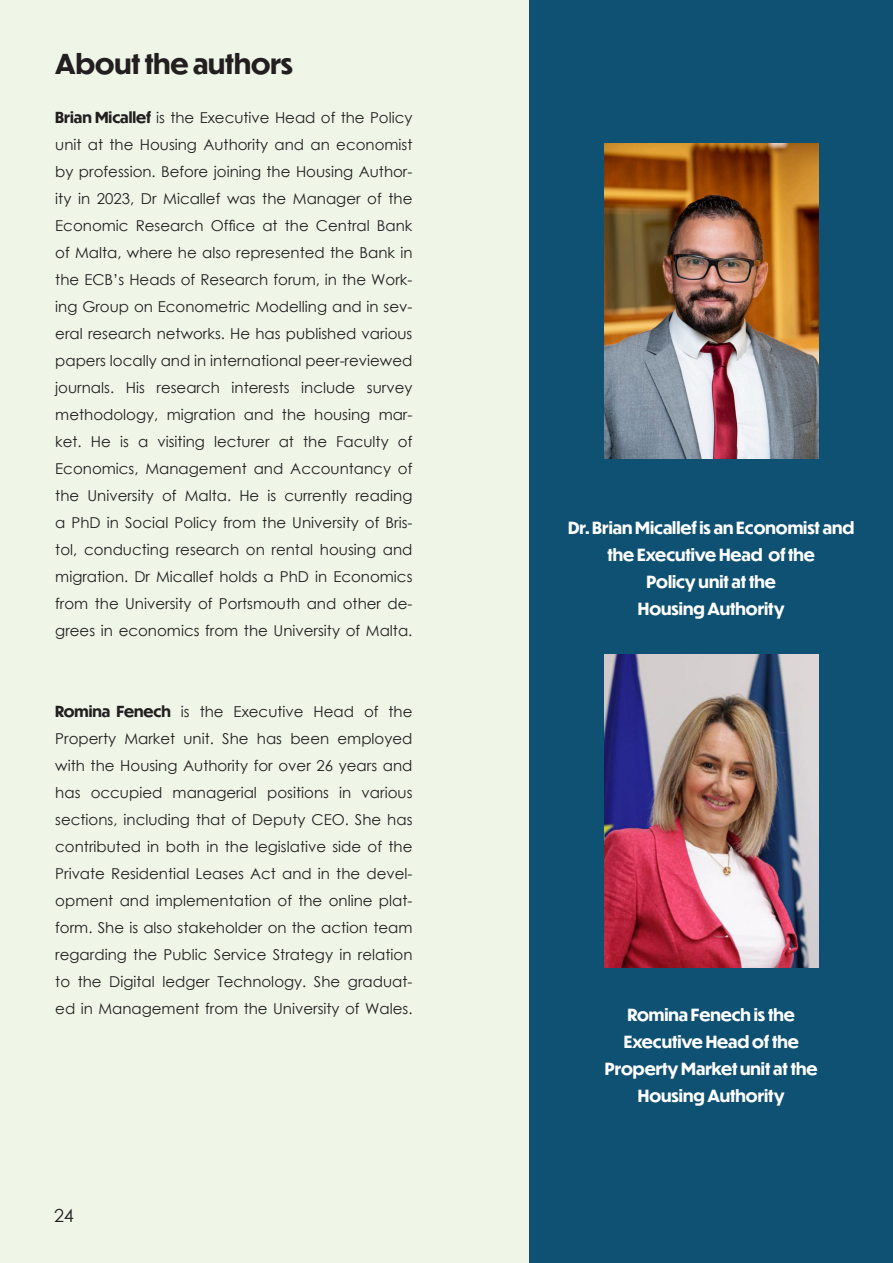
<style>
.page{position:relative;width:893px;height:1263px;background:#fff}
.page>*{position:absolute;margin:0;border:0;box-sizing:border-box;transform-origin:0 0}
.t1{font:700 27px "Dunbar Tall";color:#231f20}
.t2{font:18px "Century Gothic";color:#231f20}
.t3{font:700 16.5px "Dunbar Tall";color:#fff}
.t4{font:15px/27px "Century Gothic";color:#231f20;text-align:justify}
.s1{font-family:"Dunbar Tall";font-weight:700}
</style>
<div class="page">
<div style="left:0;top:0;width:893px;height:1262px;background:#eff6e8"></div>
<div style="left:529px;top:0;width:364px;height:1263px;background:#0f5173"></div>
<img style="left:604px;top:144px;width:214px;height:315px">
<img style="left:604px;top:655px;width:214px;height:312px">
<p class="t1" style="left:55px;top:44px;width:239px">About the authors</p>
<p class="t4" style="left:55px;top:104px;width:359px"><span class="s1">Brian Micallef</span> is the Executive Head of the Policy unit at the Housing Authority and an economist by profession. Before joining the Housing Author&shy;ity in 2023, Dr Micallef was the Manager of the Economic Research Office at the Central Bank of Malta, where he also represented the Bank in the ECB’s Heads of Research forum, in the Work&shy;ing Group on Econometric Modelling and in sev&shy;eral research networks. He has published various papers locally and in international peer-reviewed journals. His research interests include survey methodology, migration and the housing mar&shy;ket. He is a visiting lecturer at the Faculty of</p>
<p class="t4" style="left:55px;top:455px;width:359px">Economics, Management and Accountancy of the University of Malta. He is currently reading a PhD in Social Policy from the University of Bris&shy;tol, conducting research on rental housing and migration. Dr Micallef holds a PhD in Economics from the University of Portsmouth and other de&shy;grees in economics from the University of Malta.</p>
<p class="t4" style="left:55px;top:698px;width:359px"><span class="s1">Romina Fenech</span> is the Executive Head of the Property Market unit. She has been employed with the Housing Authority for over 26 years and has occupied managerial positions in various sections, including that of Deputy CEO. She has contributed in both in the legislative side of the Private Residential Leases Act and in the devel&shy;opment and implementation of the online plat&shy;form. She is also stakeholder on the action team regarding the Public Service Strategy in relation to the Digital ledger Technology. She graduat&shy;ed in Management from the University of Wales.</p>
<p class="t2" style="left:54px;top:1203px;width:21px">24</p>
<p class="t3" style="left:568px;top:516px;width:288px">Dr. Brian Micallef is an Economist and</p>
<p class="t3" style="left:607px;top:543px;width:209px">the Executive Head of the</p>
<p class="t3" style="left:646px;top:570px;width:131px">Policy unit at the</p>
<p class="t3" style="left:638px;top:597px;width:148px">Housing Authority</p>
<p class="t3" style="left:628px;top:1002px;width:169px">Romina Fenech is the</p>
<p class="t3" style="left:624px;top:1029px;width:177px">Executive Head of the</p>
<p class="t3" style="left:605px;top:1056px;width:214px">Property Market unit at the</p>
<p class="t3" style="left:638px;top:1083px;width:148px">Housing Authority</p>
</div>
